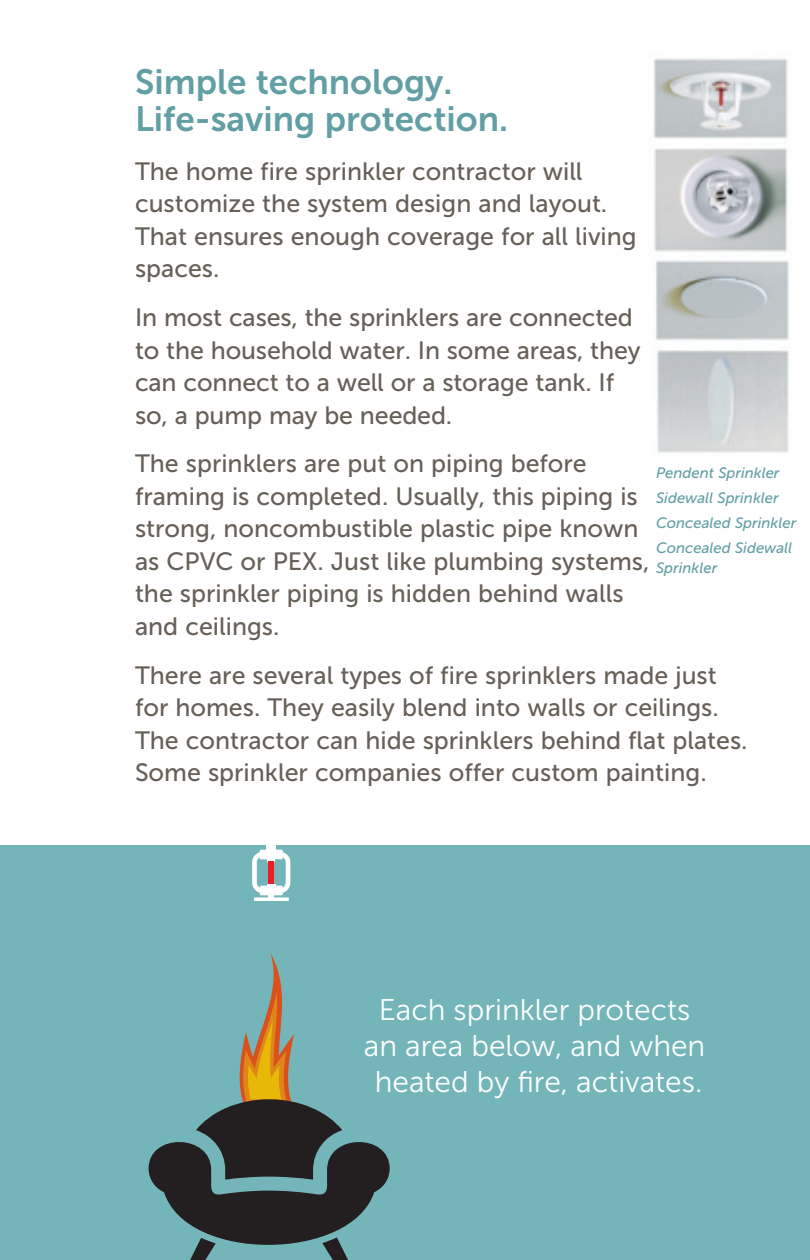
<style>
.page{position:relative;width:810px;height:1260px;background:#fff}
.page>*{position:absolute;margin:0;border:0;box-sizing:border-box;transform-origin:0 0}
.t1{font:35px/37.5px "Museo Sans 700";color:#629fa4}
.t2{font:30px/36px "Museo Sans 300";color:#fff;text-align:center}
.t3{font:25px/32.5px "Museo Sans 500";color:#676058}
.t4{font:italic 15px/25px "Museo Sans 500";color:#629fa4}
</style>
<div class="page">
<div style="left:0;top:846px;width:810px;height:414px;background:#74b5ba"></div>
<div style="left:254px;top:898px;width:35px;height:3px;border:1px solid #fff"></div>
<div style="left:267px;top:846px;width:9px;height:10px;background:#fff"></div>
<div style="left:260px;top:850px;width:23px;height:9px;background:#fff"></div>
<svg style="left:252px;top:852px;width:38px;height:46px"></svg>
<div style="left:267px;top:884px;width:8px;height:7px;background:#fff"></div>
<div style="left:267px;top:853px;width:8px;height:8px;background:#fff"></div>
<div style="left:269px;top:861px;width:5px;height:23px;background:#ee1d23"></div>
<svg style="left:149px;top:953px;width:241px;height:307px"></svg>
<img style="left:653px;top:58px;width:135px;height:194px">
<img style="left:655px;top:260px;width:135px;height:193px">
<h1 class="t1" style="left:135px;top:63px;width:375px">Simple technology.<br>Life-saving protection.</h1>
<p class="t3" style="left:135px;top:155px;width:503px">The home fire sprinkler contractor will customize the system design and layout.<br>That ensures enough coverage for all living spaces.</p>
<p class="t3" style="left:135px;top:301px;width:507px">In most cases, the sprinklers are connected to the household water. In some areas, they can connect to a well or a storage tank. If so, a pump may be needed.</p>
<p class="t3" style="left:135px;top:448px;width:516px">The sprinklers are put on piping before framing is completed. Usually, this piping is strong, noncombustible plastic pipe known as CPVC or PEX. Just like plumbing systems, the sprinkler piping is hidden behind walls and ceilings.</p>
<p class="t3" style="left:135px;top:659px;width:614px">There are several types of fire sprinklers made just for homes. They easily blend into walls or ceilings.<br>The contractor can hide sprinklers behind flat plates.<br>Some sprinkler companies offer custom painting.</p>
<p class="t4" style="left:656px;top:461px;width:142px">Pendent Sprinkler<br>Sidewall Sprinkler<br>Concealed Sprinkler<br>Concealed Sidewall</p>
<p class="t4" style="left:656px;top:556px;width:63px">Sprinkler</p>
<p class="t2" style="left:364px;top:992px;width:343px">Each sprinkler protects an area below, and when heated by fire, activates.</p>
</div>
